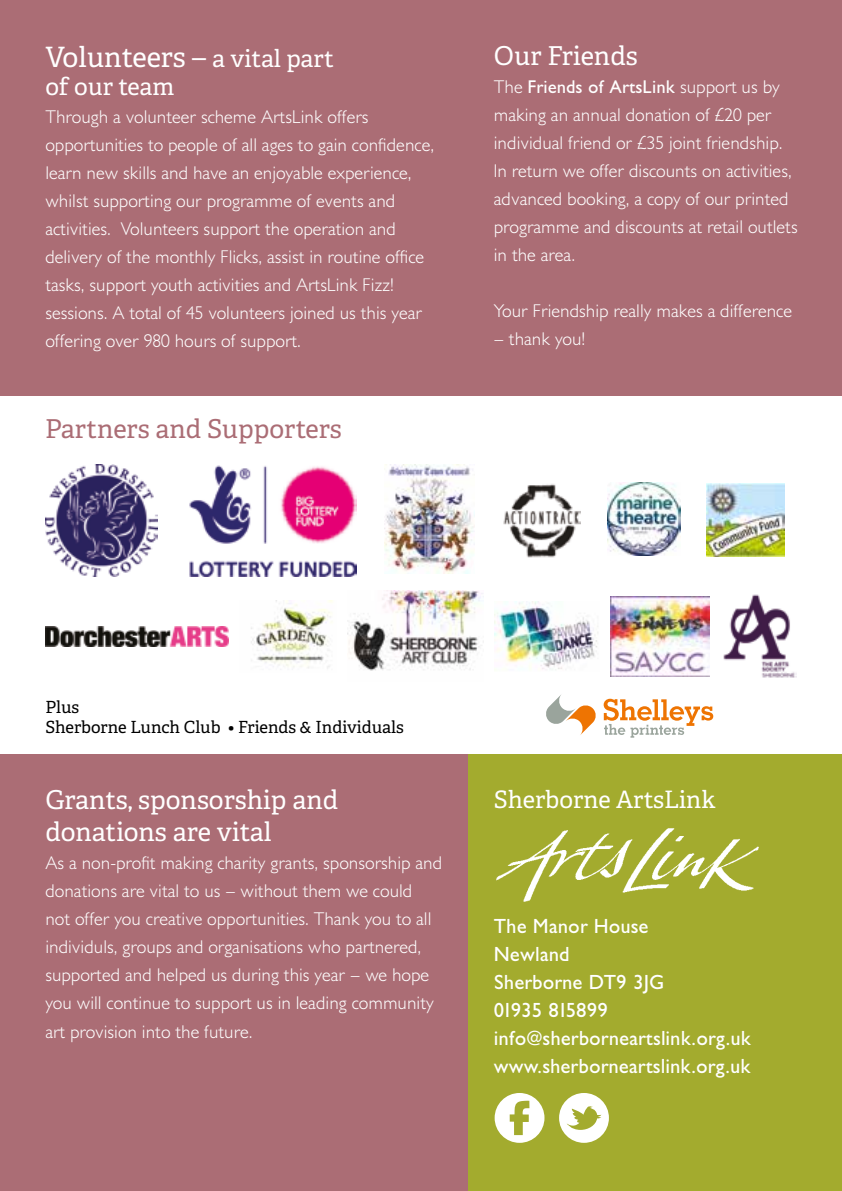
<style>
.page{position:relative;width:842px;height:1191px;background:#fff}
.page>*{position:absolute;margin:0;border:0;box-sizing:border-box;transform-origin:0 0}
.t1{font:28px "Adelle PE";letter-spacing:-.005em;color:#fff}
.t2{font:26px "Adelle PE";color:#fff}
.t3{font:26px "Adelle PE";color:#ab6d75}
.t4{font:24px "Adelle PE";color:#fff}
.t5{font:20px/28.2px "Gill Sans SB";color:#fff}
.t6{font:300 18px/28px "Gill Sans SB";color:#fff}
.t7{font:16.8px/20px "Adelle PE";color:#000}
.s1{font-size:24px}
.s2{font-weight:400}
</style>
<div class="page">
<div style="left:0;top:754px;width:494px;height:437px;background:#ab6d75"></div>
<div style="left:0;top:0;width:842px;height:396px;background:#ab6d75"></div>
<div style="left:469px;top:754px;width:373px;height:437px;background:#a3ab2e"></div>
<img style="left:496px;top:828px;width:263px;height:74px">
<svg style="left:559px;top:1093px;width:50px;height:49px"></svg>
<svg style="left:495px;top:1093px;width:49px;height:49px"></svg>
<svg style="left:546px;top:695px;width:50px;height:40px"></svg>
<svg style="left:604px;top:698px;width:109px;height:39px"></svg>
<img style="left:189px;top:465px;width:167px;height:111px">
<img style="left:45px;top:465px;width:112px;height:111px">
<img style="left:503px;top:484px;width:78px;height:74px">
<img style="left:251px;top:600px;width:82px;height:69px">
<img style="left:45px;top:626px;width:183px;height:20px">
<img style="left:607px;top:482px;width:74px;height:73px">
<img style="left:495px;top:601px;width:103px;height:69px">
<img style="left:349px;top:591px;width:134px;height:80px">
<img style="left:384px;top:465px;width:90px;height:109px">
<img style="left:611px;top:596px;width:99px;height:80px">
<img style="left:706px;top:484px;width:79px;height:72px">
<img style="left:723px;top:594px;width:74px;height:84px">
<h1 class="t1" style="left:45px;top:36px;width:290px">Volunteers – <span class="s1">a vital part</span></h1>
<h3 class="t4" style="left:45px;top:68px;width:130px">of our team</h3>
<p class="t6" style="left:45px;top:103px;width:390px">Through a volunteer scheme ArtsLink offers opportunities to people of all ages to gain confidence, learn new skills and have an enjoyable experience, whilst supporting our programme of events and activities. Volunteers support the operation and delivery of the monthly Flicks, assist in routine office tasks, support youth activities and ArtsLink Fizz! sessions. A total of 45 volunteers joined us this year offering over 980 hours of support.</p>
<h2 class="t3" style="left:45px;top:409px;width:298px">Partners and Supporters</h2>
<h2 class="t2" style="left:494px;top:37px;width:145px">Our Friends</h2>
<p class="t6" style="left:494px;top:73px;width:305px">The <span class="s2">Friends of ArtsLink</span> support us by making an annual donation of £20 per individual friend or £35 joint friendship.<br>In return we offer discounts on activities, advanced booking, a copy of our printed programme and discounts at retail outlets in the area.</p>
<p class="t6" style="left:494px;top:297px;width:300px">Your Friendship really makes a difference</p>
<p class="t6" style="left:494px;top:325px;width:93px">– thank you!</p>
<p class="t7" style="left:45px;top:696px;width:360px">Plus<br>Sherborne Lunch Club • Friends &amp; Individuals</p>
<h2 class="t2" style="left:45px;top:781px;width:294px">Grants, sponsorship and</h2>
<h3 class="t4" style="left:494px;top:782px;width:223px">Sherborne ArtsLink</h3>
<h2 class="t2" style="left:45px;top:813px;width:228px">donations are vital</h2>
<p class="t6" style="left:45px;top:849px;width:398px">As a non-profit making charity grants, sponsorship and donations are vital to us – without them we could<br>not offer you creative opportunities. Thank you to all individuls, groups and organisations who partnered, supported and helped us during this year – we hope you will continue to support us in leading community art provision into the future.</p>
<p class="t5" style="left:494px;top:912px;width:259px">The Manor House<br>Newland<br>Sherborne DT9 3JG<br>01935 815899 info@sherborneartslink.org.uk www.sherborneartslink.org.uk</p>
</div>
